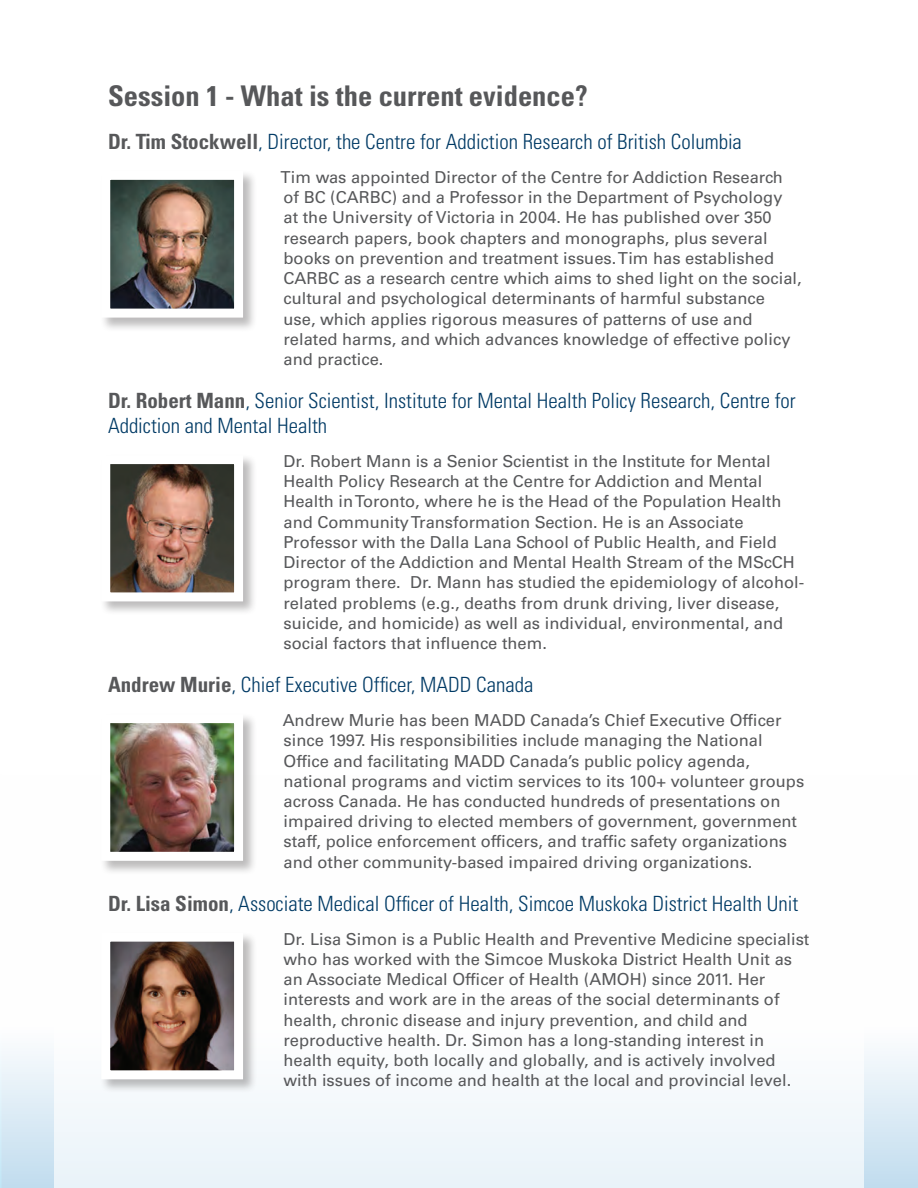
<style>
.page{position:relative;width:918px;height:1188px;background:#fff}
.page>*{position:absolute;margin:0;border:0;box-sizing:border-box;transform-origin:0 0}
.t1{font:700 condensed 28.5px "Univers LT Std";color:#57585a}
.t2{font:300 condensed 21px/25.2px "Univers LT Std";color:#003a65}
.t3{font:16.5px/20.2px "Univers LT Std";color:#57585a}
.s1{font-weight:700;color:#57585a}
</style>
<div class="page">
<svg style="left:0;top:1051px;width:918px;height:137px;background:#daeaf4"></svg>
<div style="left:54px;top:54px;width:810px;height:1134px;background:#fff"></div>
<div style="left:100px;top:170px;width:157px;height:162px;background:#231f20;opacity:.3"></div>
<img style="left:111px;top:181px;width:122px;height:127px">
<div style="left:101px;top:171px;width:142px;height:147px;border:9px solid #fff"></div>
<div style="left:100px;top:454px;width:157px;height:162px;background:#231f20;opacity:.3"></div>
<img style="left:111px;top:465px;width:122px;height:126px">
<div style="left:101px;top:455px;width:142px;height:146px;border:9px solid #fff"></div>
<div style="left:100px;top:713px;width:157px;height:162px;background:#231f20;opacity:.3"></div>
<img style="left:111px;top:724px;width:122px;height:127px">
<div style="left:101px;top:714px;width:142px;height:147px;border:9px solid #fff"></div>
<div style="left:100px;top:932px;width:157px;height:162px;background:#231f20;opacity:.3"></div>
<img style="left:111px;top:943px;width:122px;height:126px">
<div style="left:101px;top:933px;width:142px;height:146px;border:9px solid #fff"></div>
<h1 class="t1" style="left:108px;top:78px;width:481px">Session 1 - What is the current evidence?</h1>
<p class="t2" style="left:108px;top:129px;width:635px"><span class="s1">Dr. Tim Stockwell</span>, Director, the Centre for Addiction Research of British Columbia</p>
<p class="t3" style="left:281px;top:167px;width:523px">Tim was appointed Director of the Centre for Addiction Research of BC (CARBC) and a Professor in the Department of Psychology<br>at the University of Victoria in 2004. He has published over 350 research papers, book chapters and monographs, plus several books on prevention and treatment issues. Tim has established CARBC as a research centre which aims to shed light on the social, cultural and psychological determinants of harmful substance<br>use, which applies rigorous measures of patterns of use and related harms, and which advances knowledge of effective policy and practice.</p>
<p class="t2" style="left:108px;top:388px;width:689px"><span class="s1">Dr. Robert Mann</span>, Senior Scientist, Institute for Mental Health Policy Research, Centre for<br>Addiction and Mental Health</p>
<p class="t3" style="left:284px;top:451px;width:522px">Dr. Robert Mann is a Senior Scientist in the Institute for Mental Health Policy Research at the Centre for Addiction and Mental Health in Toronto, where he is the Head of the Population Health and Community Transformation Section. He is an Associate Professor with the Dalla Lana School of Public Health, and Field Director of the Addiction and Mental Health Stream of the MScCH program there. Dr. Mann has studied the epidemiology of alcohol&shy;related problems (e.g., deaths from drunk driving, liver disease, suicide, and homicide) as well as individual, environmental, and social factors that influence them.</p>
<p class="t2" style="left:108px;top:672px;width:427px"><span class="s1">Andrew Murie</span>, Chief Executive Officer, MADD Canada</p>
<p class="t3" style="left:283px;top:710px;width:523px">Andrew Murie has been MADD Canada’s Chief Executive Officer since 1997. His responsibilities include managing the National Office and facilitating MADD Canada’s public policy agenda, national programs and victim services to its 100+ volunteer groups across Canada. He has conducted hundreds of presentations on impaired driving to elected members of government, government staff, police enforcement officers, and traffic safety organizations and other community-based impaired driving organizations.</p>
<p class="t2" style="left:108px;top:891px;width:692px"><span class="s1">Dr. Lisa Simon</span>, Associate Medical Officer of Health, Simcoe Muskoka District Health Unit</p>
<p class="t3" style="left:284px;top:929px;width:527px">Dr. Lisa Simon is a Public Health and Preventive Medicine specialist who has worked with the Simcoe Muskoka District Health Unit as an Associate Medical Officer of Health (AMOH) since 2011. Her interests and work are in the areas of the social determinants of health, chronic disease and injury prevention, and child and reproductive health. Dr. Simon has a long-standing interest in health equity, both locally and globally, and is actively involved with issues of income and health at the local and provincial level.</p>
</div>
